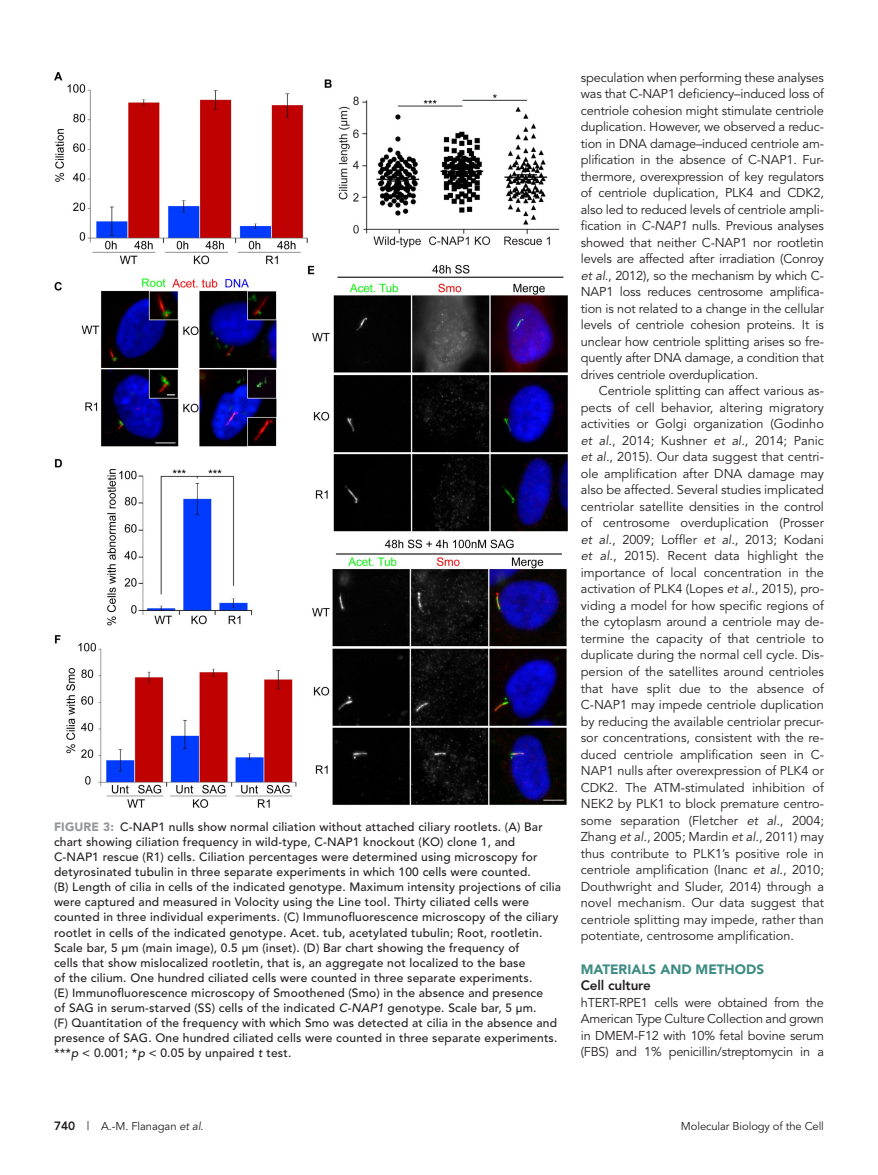
<style>
.page{position:relative;width:878px;height:1175px;background:#fff}
.page>*{position:absolute;margin:0;border:0;box-sizing:border-box;transform-origin:0 0}
.t1{font:900 13.5px "Avenir";color:#3e8c83}
.H2afterH1{font:800 13.5px "Avenir";letter-spacing:-.01em;color:#231f20}
.Para{font:12.75px/16.5px "Avenir";letter-spacing:-.01em;color:#231f20;text-align:justify}
.ParaFL{font:12.75px/16.5px "Avenir";letter-spacing:-.015em;color:#231f20;text-align:justify}
.FigCaption{font:500 12px/15px "Avenir";letter-spacing:.015em;color:#231f20}
.t2{font:11.25px "Avenir";letter-spacing:-.01em;color:#231f20}
.s1{font-weight:900;color:#939598}
.s2{font-style:italic}
.s3{font-weight:800;font-size:12px}
.s4{font-size:12px}
</style>
<div class="page">
<img style="left:54px;top:72px;width:513px;height:735px">
<p class="FigCaption" style="left:54px;top:820px;width:508px"><span class="s1">FIGURE 3:</span> C-NAP1 nulls show normal ciliation without attached ciliary rootlets. (A) Bar chart showing ciliation frequency in wild-type, C-NAP1 knockout (KO) clone 1, and C-NAP1 rescue (R1) cells. Ciliation percentages were determined using microscopy for detyrosinated tubulin in three separate experiments in which 100 cells were counted.<br>(B) Length of cilia in cells of the indicated genotype. Maximum intensity projections of cilia were captured and measured in Volocity using the Line tool. Thirty ciliated cells were counted in three individual experiments. (C) Immunofluorescence microscopy of the ciliary rootlet in cells of the indicated genotype. Acet. tub, acetylated tubulin; Root, rootletin.<br>Scale bar, 5 μm (main image), 0.5 μm (inset). (D) Bar chart showing the frequency of<br>cells that show mislocalized rootletin, that is, an aggregate not localized to the base<br>of the cilium. One hundred ciliated cells were counted in three separate experiments.<br>(E) Immunofluorescence microscopy of Smoothened (Smo) in the absence and presence<br>of SAG in serum-starved (SS) cells of the indicated <span class="s2">C-NAP1</span> genotype. Scale bar, 5 μm.<br>(F) Quantitation of the frequency with which Smo was detected at cilia in the absence and presence of SAG. One hundred ciliated cells were counted in three separate experiments. ***<span class="s2">p</span> &lt; 0.001; *<span class="s2">p</span> &lt; 0.05 by unpaired <span class="s2">t</span> test.</p>
<p class="Para" style="left:580px;top:69px;width:245px">speculation when performing these analyses was that C-NAP1 deficiency–induced loss of centriole cohesion might stimulate centriole duplication. However, we observed a reduc&shy;tion in DNA damage–induced centriole am&shy;plification in the absence of C-NAP1. Fur&shy;thermore, overexpression of key regulators of centriole duplication, PLK4 and CDK2, also led to reduced levels of centriole ampli&shy;fication in <span class="s2">C-NAP1</span> nulls. Previous analyses showed that neither C-NAP1 nor rootletin levels are affected after irradiation (Conroy <span class="s2">et al.</span>, 2012), so the mechanism by which C-NAP1 loss reduces centrosome amplifica&shy;tion is not related to a change in the cellular levels of centriole cohesion proteins. It is unclear how centriole splitting arises so fre&shy;quently after DNA damage, a condition that drives centriole overduplication.</p>
<p class="Para" style="left:580px;top:383px;width:245px;text-indent:18px">Centriole splitting can affect various as&shy;pects of cell behavior, altering migratory activities or Golgi organization (Godinho <span class="s2">et al.</span>, 2014; Kushner <span class="s2">et al.</span>, 2014; Panic <span class="s2">et al.</span>, 2015). Our data suggest that centri&shy;ole amplification after DNA damage may also be affected. Several studies implicated centriolar satellite densities in the control of centrosome overduplication (Prosser <span class="s2">et al.</span>, 2009; Loffler <span class="s2">et al.</span>, 2013; Kodani <span class="s2">et al.</span>, 2015). Recent data highlight the importance of local concentration in the activation of PLK4 (Lopes <span class="s2">et al.</span>, 2015), pro&shy;viding a model for how specific regions of the cytoplasm around a centriole may de&shy;termine the capacity of that centriole to duplicate during the normal cell cycle. Dis&shy;persion of the satellites around centrioles that have split due to the absence of C-NAP1 may impede centriole duplication by reducing the available centriolar precur&shy;sor concentrations, consistent with the re&shy;duced centriole amplification seen in C-NAP1 nulls after overexpression of PLK4 or CDK2. The ATM-stimulated inhibition of NEK2 by PLK1 to block premature centro&shy;some separation (Fletcher <span class="s2">et al.</span>, 2004; Zhang <span class="s2">et al.</span>, 2005; Mardin <span class="s2">et al.</span>, 2011) may thus contribute to PLK1’s positive role in centriole amplification (Inanc <span class="s2">et al.</span>, 2010; Douthwright and Sluder, 2014) through a novel mechanism. Our data suggest that centriole splitting may impede, rather than potentiate, centrosome amplification.</p>
<h1 class="t1" style="left:580px;top:961px;width:185px">MATERIALS AND METHODS</h1>
<p class="H2afterH1" style="left:580px;top:977px;width:72px">Cell culture</p>
<p class="ParaFL" style="left:580px;top:994px;width:245px">hTERT-RPE1 cells were obtained from the American Type Culture Collection and grown in DMEM-F12 with 10% fetal bovine serum (FBS) and 1% penicillin/streptomycin in a</p>
<p class="t2" style="left:54px;top:1119px;width:151px"><span class="s3">740</span> <span class="s4">|</span> A.-M. Flanagan <span class="s2">et al</span>.</p>
<p class="t2" style="left:681px;top:1119px;width:144px">Molecular Biology of the Cell</p>
</div>
